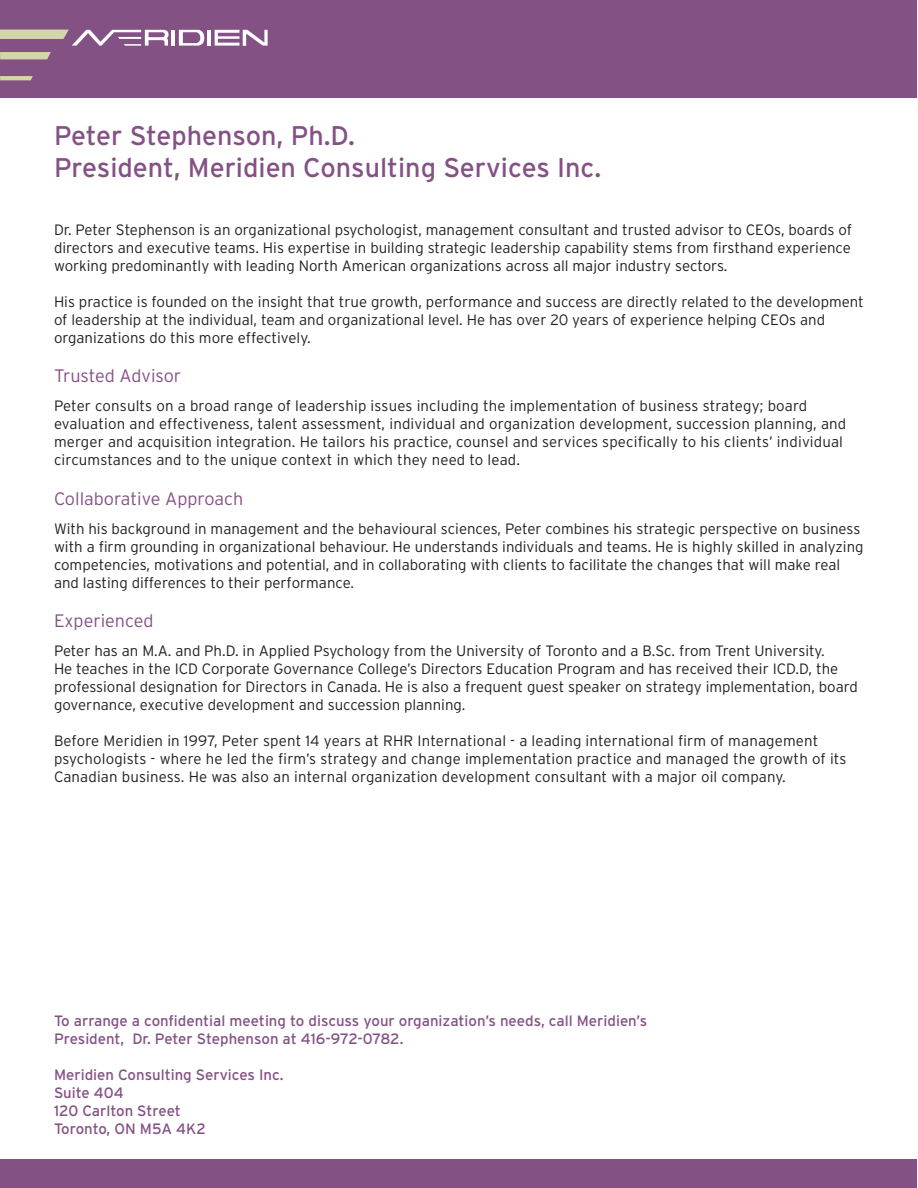
<style>
.page{position:relative;width:918px;height:1188px;background:#fff}
.page>*{position:absolute;margin:0;border:0;box-sizing:border-box;transform-origin:0 0}
._4_mainHeader{font:27px/32.4px "Interstate";color:#845185}
._2_titles{font:300 18px "Interstate";color:#845185}
._1_mainText{font:300 15px/18px "Interstate";color:#231f20}
._3_detailText{font:15px "Interstate";color:#845185}
</style>
<div class="page">
<div style="left:1px;top:0;width:916px;height:97px;background:#845185"></div>
<svg style="left:215px;top:30px;width:53px;height:16px"></svg>
<hr style="left:208px;top:30px;width:3px;height:16px;background:#fff">
<hr style="left:171px;top:30px;width:4px;height:16px;background:#fff">
<svg style="left:179px;top:30px;width:25px;height:16px"></svg>
<svg style="left:0;top:30px;width:169px;height:16px"></svg>
<svg style="left:0;top:52px;width:51px;height:7px"></svg>
<svg style="left:0;top:76px;width:33px;height:4px"></svg>
<div style="left:0;top:1160px;width:916px;height:28px;background:#845185"></div>
<p class="_4_mainHeader" style="left:54px;top:119px;width:549px">Peter Stephenson, Ph.D.<br>President, Meridien Consulting Services Inc.</p>
<p class="_1_mainText" style="left:54px;top:220px;width:800px;text-align:justify">Dr. Peter Stephenson is an organizational psychologist, management consultant and trusted advisor to CEOs, boards of directors and executive teams. His expertise in building strategic leadership capability stems from firsthand experience working predominantly with leading North American organizations across all major industry sectors.</p>
<p class="_1_mainText" style="left:54px;top:292px;width:811px">His practice is founded on the insight that true growth, performance and success are directly related to the development of leadership at the individual, team and organizational level. He has over 20 years of experience helping CEOs and organizations do this more effectively.</p>
<p class="_2_titles" style="left:54px;top:366px;width:129px">Trusted Advisor</p>
<p class="_1_mainText" style="left:54px;top:397px;width:794px">Peter consults on a broad range of leadership issues including the implementation of business strategy; board evaluation and effectiveness, talent assessment, individual and organization development, succession planning, and merger and acquisition integration. He tailors his practice, counsel and services specifically to his clients’ individual circumstances and to the unique context in which they need to lead.</p>
<p class="_2_titles" style="left:54px;top:488px;width:191px">Collaborative Approach</p>
<p class="_1_mainText" style="left:54px;top:519px;width:811px">With his background in management and the behavioural sciences, Peter combines his strategic perspective on business with a firm grounding in organizational behaviour. He understands individuals and teams. He is highly skilled in analyzing competencies, motivations and potential, and in collaborating with clients to facilitate the changes that will make real and lasting differences to their performance.</p>
<p class="_2_titles" style="left:54px;top:611px;width:101px">Experienced</p>
<p class="_1_mainText" style="left:54px;top:642px;width:805px">Peter has an M.A. and Ph.D. in Applied Psychology from the University of Toronto and a B.Sc. from Trent University.<br>He teaches in the ICD Corporate Governance College’s Directors Education Program and has received their ICD.D, the professional designation for Directors in Canada. He is also a frequent guest speaker on strategy implementation, board governance, executive development and succession planning.</p>
<p class="_1_mainText" style="left:54px;top:732px;width:794px">Before Meridien in 1997, Peter spent 14 years at RHR International - a leading international firm of management psychologists - where he led the firm’s strategy and change implementation practice and managed the growth of its<br>Canadian business. He was also an internal organization development consultant with a major oil company.</p>
<p class="_3_detailText" style="left:54px;top:1012px;width:595px">To arrange a confidential meeting to discuss your organization’s needs, call Meridien’s</p>
<p class="_3_detailText" style="left:54px;top:1030px;width:351px">President, Dr. Peter Stephenson at 416-972-0782.</p>
<p class="_3_detailText" style="left:54px;top:1066px;width:231px">Meridien Consulting Services Inc.</p>
<p class="_3_detailText" style="left:54px;top:1084px;width:71px">Suite 404</p>
<p class="_3_detailText" style="left:54px;top:1102px;width:128px">120 Carlton Street</p>
<p class="_3_detailText" style="left:54px;top:1120px;width:154px">Toronto, ON M5A 4K2</p>
</div>
